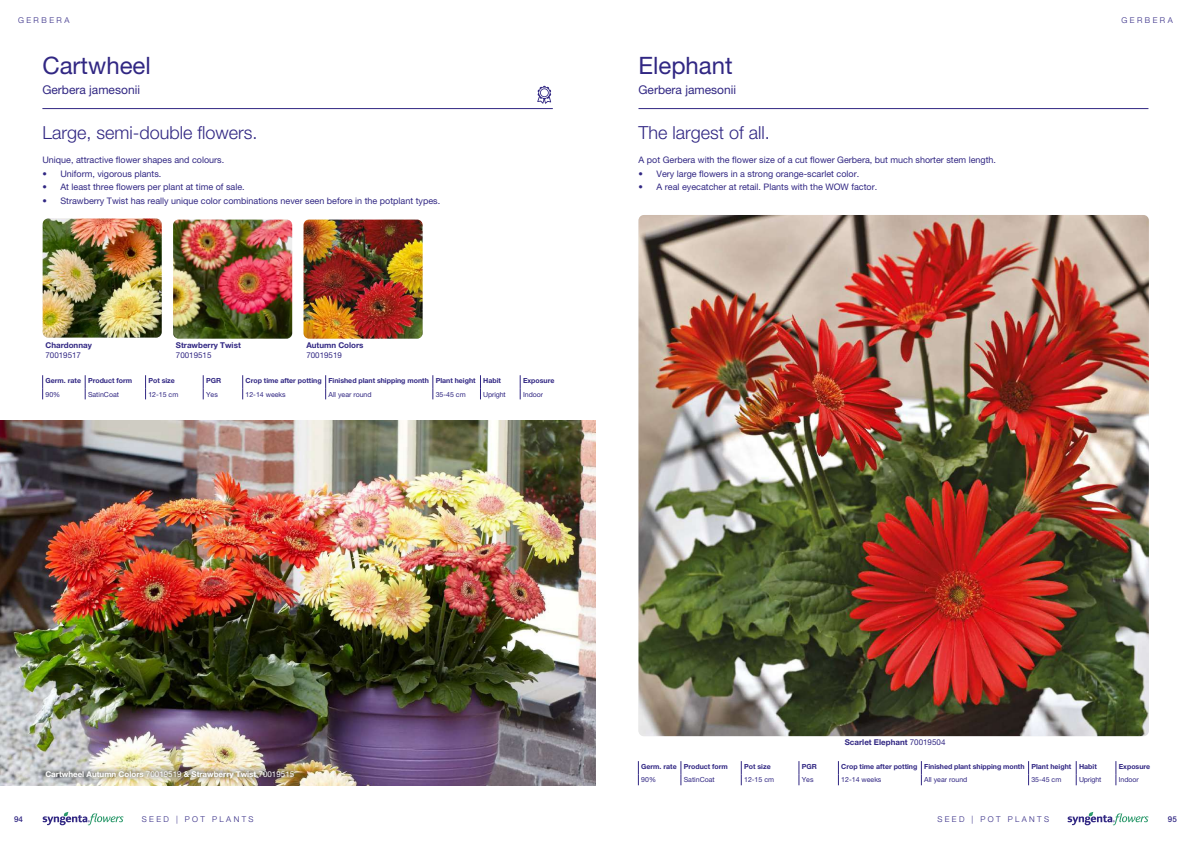
<style>
.page{position:relative;width:1191px;height:842px;background:#fff}
.page>*{position:absolute;margin:0;border:0;box-sizing:border-box;transform-origin:0 0}
.t1{font:24px "Helvetica Neue LT Pro";color:#312783}
.t2{font:300 18px "Helvetica Neue LT Pro";color:#312783}
.t3{font:12px "Helvetica Neue LT Pro";color:#312783}
.t4{font:9px "Helvetica Neue LT Pro";color:#312783}
.t5{font:700 8px "Helvetica Neue LT Pro";color:#312783}
.t6{font:700 8px "Helvetica Neue LT Pro";color:#fff}
.t7{font:300 8px "Helvetica Neue LT Pro";letter-spacing:.3em;color:#312783}
.t8{font:8px "Helvetica Neue LT Pro";color:#312783}
.t9{font:500 8px "Helvetica Neue LT Pro";color:#312783}
.t10{font:700 7px "Helvetica Neue LT Pro";color:#312783}
.t11{font:7px "Helvetica Neue LT Pro";color:#312783}
.t12{font:7px "Helvetica Neue LT Pro";letter-spacing:-.02em;color:#312783}
.s1{font-weight:400}
</style>
<div class="page">
<svg style="left:43px;top:812px;width:80px;height:13px"></svg>
<svg style="left:1067px;top:812px;width:81px;height:13px"></svg>
<hr style="left:638px;top:108px;width:510px;height:1px;background:#312783">
<hr style="left:42px;top:108px;width:511px;height:1px;background:#312783">
<img style="left:43px;top:219px;width:119px;height:119px">
<img style="left:173px;top:220px;width:119px;height:119px">
<img style="left:303px;top:220px;width:119px;height:119px">
<img style="left:0;top:421px;width:595px;height:364px">
<img style="left:638px;top:215px;width:510px;height:521px">
<svg style="left:537px;top:86px;width:14px;height:18px"></svg>
<svg style="left:42px;top:375px;width:1px;height:24px"></svg>
<svg style="left:85px;top:375px;width:1px;height:24px"></svg>
<svg style="left:145px;top:375px;width:1px;height:24px"></svg>
<svg style="left:203px;top:375px;width:1px;height:24px"></svg>
<svg style="left:242px;top:375px;width:1px;height:24px"></svg>
<svg style="left:325px;top:375px;width:1px;height:24px"></svg>
<svg style="left:432px;top:375px;width:1px;height:24px"></svg>
<svg style="left:520px;top:375px;width:1px;height:24px"></svg>
<svg style="left:480px;top:375px;width:1px;height:24px"></svg>
<svg style="left:638px;top:761px;width:1px;height:24px"></svg>
<svg style="left:680px;top:761px;width:1px;height:24px"></svg>
<svg style="left:741px;top:761px;width:1px;height:24px"></svg>
<svg style="left:798px;top:761px;width:1px;height:24px"></svg>
<svg style="left:838px;top:761px;width:1px;height:24px"></svg>
<svg style="left:921px;top:761px;width:1px;height:24px"></svg>
<svg style="left:1028px;top:761px;width:1px;height:24px"></svg>
<svg style="left:1115px;top:761px;width:1px;height:24px"></svg>
<svg style="left:1076px;top:761px;width:1px;height:24px"></svg>
<div style="left:40px;top:765px;width:259px;height:19px;background:#1d1d1b;opacity:.75"></div>
<p class="t7" style="left:18px;top:15px;width:53px">GERBERA</p>
<p class="t7" style="left:1121px;top:16px;width:53px">GERBERA</p>
<h1 class="t1" style="left:42px;top:51px;width:110px">Cartwheel</h1>
<h3 class="t3" style="left:42px;top:82px;width:99px">Gerbera jamesonii</h3>
<h2 class="t2" style="left:42px;top:121px;width:217px">Large, semi-double flowers.</h2>
<p class="t4" style="left:42px;top:154px;width:183px">Unique, attractive flower shapes and colours.</p>
<p class="t4" style="left:42px;top:168px;width:121px">• Uniform, vigorous plants.</p>
<p class="t4" style="left:42px;top:182px;width:204px">• At least three flowers per plant at time of sale.</p>
<p class="t4" style="left:42px;top:195px;width:399px">• Strawberry Twist has really unique color combinations never seen before in the potplant types.</p>
<h1 class="t1" style="left:638px;top:51px;width:96px">Elephant</h1>
<h3 class="t3" style="left:638px;top:82px;width:99px">Gerbera jamesonii</h3>
<h2 class="t2" style="left:638px;top:121px;width:133px">The largest of all.</h2>
<p class="t4" style="left:638px;top:154px;width:359px">A pot Gerbera with the flower size of a cut flower Gerbera, but much shorter stem length.</p>
<p class="t4" style="left:638px;top:168px;width:222px">• Very large flowers in a strong orange-scarlet color.</p>
<p class="t4" style="left:638px;top:182px;width:240px">• A real eyecatcher at retail. Plants with the WOW factor.</p>
<p class="t5" style="left:45px;top:340px;width:48px">Chardonnay</p>
<p class="t8" style="left:45px;top:350px;width:37px">70019517</p>
<p class="t5" style="left:176px;top:340px;width:66px">Strawberry Twist</p>
<p class="t8" style="left:176px;top:350px;width:37px">70019515</p>
<p class="t5" style="left:306px;top:340px;width:59px">Autumn Colors</p>
<p class="t8" style="left:306px;top:350px;width:37px">70019519</p>
<p class="t10" style="left:45px;top:376px;width:88px">Germ. rate Product form</p>
<p class="t10" style="left:148px;top:376px;width:28px">Pot size</p>
<p class="t10" style="left:206px;top:376px;width:17px">PGR</p>
<p class="t10" style="left:245px;top:376px;width:257px">Crop time after potting Finished plant shipping month Plant height Habit</p>
<p class="t10" style="left:523px;top:376px;width:33px">Exposure</p>
<p class="t11" style="left:45px;top:390px;width:16px">90%</p>
<p class="t11" style="left:88px;top:390px;width:32px">SatinCoat</p>
<p class="t11" style="left:148px;top:390px;width:31px">12-15 cm</p>
<p class="t11" style="left:206px;top:390px;width:13px">Yes</p>
<p class="t11" style="left:245px;top:390px;width:42px">12-14 weeks</p>
<p class="t11" style="left:328px;top:390px;width:45px">All year round</p>
<p class="t11" style="left:436px;top:390px;width:31px">35-45 cm</p>
<p class="t12" style="left:483px;top:390px;width:24px">Upright</p>
<p class="t11" style="left:523px;top:390px;width:22px">Indoor</p>
<p class="t6" style="left:45px;top:769px;width:250px">Cartwheel Autumn Colors <span class="s1">70019519</span> &amp; Strawberry Twist <span class="s1">70019515</span></p>
<p class="t5" style="left:844px;top:738px;width:102px">Scarlet Elephant <span class="s1">70019504</span></p>
<p class="t10" style="left:641px;top:762px;width:88px">Germ. rate Product form</p>
<p class="t10" style="left:744px;top:762px;width:28px">Pot size</p>
<p class="t10" style="left:801px;top:762px;width:17px">PGR</p>
<p class="t10" style="left:841px;top:762px;width:257px">Crop time after potting Finished plant shipping month Plant height Habit</p>
<p class="t10" style="left:1118px;top:762px;width:33px">Exposure</p>
<p class="t11" style="left:641px;top:776px;width:16px">90%</p>
<p class="t11" style="left:684px;top:776px;width:32px">SatinCoat</p>
<p class="t11" style="left:744px;top:776px;width:31px">12-15 cm</p>
<p class="t11" style="left:801px;top:776px;width:13px">Yes</p>
<p class="t11" style="left:841px;top:776px;width:42px">12-14 weeks</p>
<p class="t11" style="left:924px;top:776px;width:45px">All year round</p>
<p class="t11" style="left:1031px;top:776px;width:31px">35-45 cm</p>
<p class="t12" style="left:1079px;top:776px;width:24px">Upright</p>
<p class="t11" style="left:1118px;top:776px;width:22px">Indoor</p>
<p class="t9" style="left:14px;top:814px;width:10px">94</p>
<p class="t7" style="left:142px;top:814px;width:113px">SEED | POT PLANTS</p>
<p class="t7" style="left:937px;top:814px;width:113px">SEED | POT PLANTS</p>
<p class="t9" style="left:1167px;top:814px;width:10px">95</p>
</div>
